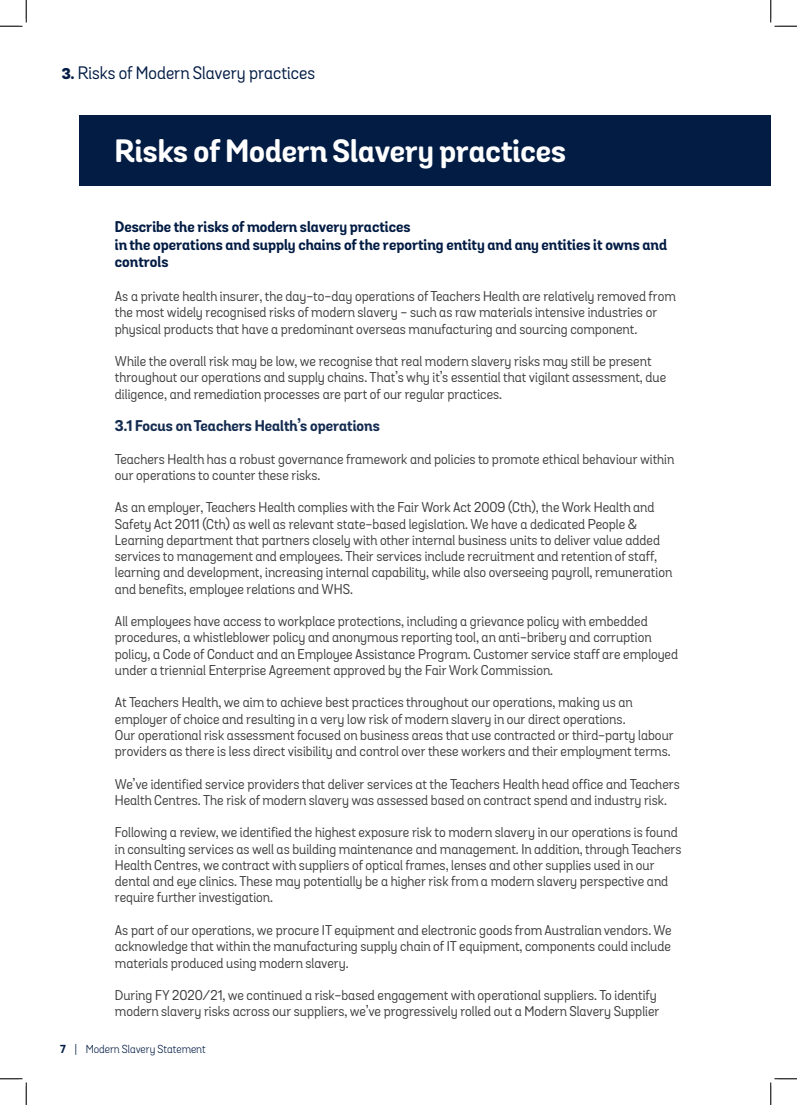
<style>
.page{position:relative;width:797px;height:1105px;background:#fff}
.page>*{position:absolute;margin:0;border:0;box-sizing:border-box;transform-origin:0 0}
.t1{font:700 31.25px "Grota Sans Alt Rd";color:#fff}
.Sections{font:17.5px "Grota Sans Alt Rd";color:#031c44}
.Sub_Heading_2{font:700 15px/17.5px "Grota Sans Alt Rd";color:#031c44}
.Body_Copy{font:700 15px "Grota Sans Alt Rd";color:#152c51}
.Body_Copy-2{font:13.75px/16.2px "Grota Sans Alt Rd";color:#3e3e3f}
.Sub_Heading_2-2{font:13.75px/16.2px "Grota Sans Alt Rd";color:#3e3e3f}
.t2{font:11.25px "Grota Sans Alt Rd";color:#031c44}
.s1{font-weight:800;font-size:15px}
.s2{font-weight:700}
</style>
<div class="page">
<div style="left:79px;top:115px;width:691px;height:71px;background:#031c44"></div>
<svg style="left:0;top:0;width:27px;height:27px"></svg>
<svg style="left:0;top:1078px;width:27px;height:27px"></svg>
<svg style="left:770px;top:0;width:27px;height:27px"></svg>
<svg style="left:770px;top:1078px;width:27px;height:27px"></svg>
<p class="Sections" style="left:62px;top:63px;width:255px"><span class="s1">3.</span> Risks of Modern Slavery practices</p>
<p class="t1" style="left:115px;top:132px;width:453px">Risks of Modern Slavery practices</p>
<p class="Sub_Heading_2" style="left:115px;top:219px;width:553px">Describe the risks of modern slavery practices<br>in the operations and supply chains of the reporting entity and any entities it owns and controls</p>
<p class="Body_Copy-2" style="left:115px;top:289px;width:562px">As a private health insurer, the day-to-day operations of Teachers Health are relatively removed from the most widely recognised risks of modern slavery - such as raw materials intensive industries or physical products that have a predominant overseas manufacturing and sourcing component.</p>
<p class="Sub_Heading_2-2" style="left:115px;top:354px;width:553px">While the overall risk may be low, we recognise that real modern slavery risks may still be present throughout our operations and supply chains. That’s why it’s essential that vigilant assessment, due diligence, and remediation processes are part of our regular practices.</p>
<p class="Body_Copy" style="left:115px;top:417px;width:266px">3.1 Focus on Teachers Health’s operations</p>
<p class="Body_Copy-2" style="left:115px;top:451px;width:561px">Teachers Health has a robust governance framework and policies to promote ethical behaviour within our operations to counter these risks.</p>
<p class="Body_Copy-2" style="left:115px;top:500px;width:559px">As an employer, Teachers Health complies with the Fair Work Act 2009 (Cth), the Work Health and Safety Act 2011 (Cth) as well as relevant state-based legislation. We have a dedicated People &amp; Learning department that partners closely with other internal business units to deliver value added services to management and employees. Their services include recruitment and retention of staff, learning and development, increasing internal capability, while also overseeing payroll, remuneration and benefits, employee relations and WHS.</p>
<p class="Body_Copy-2" style="left:115px;top:614px;width:565px">All employees have access to workplace protections, including a grievance policy with embedded procedures, a whistleblower policy and anonymous reporting tool, an anti-bribery and corruption policy, a Code of Conduct and an Employee Assistance Program. Customer service staff are employed under a triennial Enterprise Agreement approved by the Fair Work Commission.</p>
<p class="Body_Copy-2" style="left:115px;top:695px;width:519px">At Teachers Health, we aim to achieve best practices throughout our operations, making us an employer of choice and resulting in a very low risk of modern slavery in our direct operations.</p>
<p class="Body_Copy-2" style="left:115px;top:727px;width:560px">Our operational risk assessment focused on business areas that use contracted or third-party labour providers as there is less direct visibility and control over these workers and their employment terms.</p>
<p class="Body_Copy-2" style="left:115px;top:776px;width:566px">We’ve identified service providers that deliver services at the Teachers Health head office and Teachers<br>Health Centres. The risk of modern slavery was assessed based on contract spend and industry risk.</p>
<p class="Body_Copy-2" style="left:115px;top:825px;width:568px">Following a review, we identified the highest exposure risk to modern slavery in our operations is found in consulting services as well as building maintenance and management. In addition, through Teachers Health Centres, we contract with suppliers of optical frames, lenses and other supplies used in our dental and eye clinics. These may potentially be a higher risk from a modern slavery perspective and require further investigation.</p>
<p class="Body_Copy-2" style="left:115px;top:922px;width:558px;text-align:justify">As part of our operations, we procure IT equipment and electronic goods from Australian vendors. We acknowledge that within the manufacturing supply chain of IT equipment, components could include materials produced using modern slavery.</p>
<p class="Body_Copy-2" style="left:115px;top:987px;width:546px">During FY 2020/21, we continued a risk-based engagement with operational suppliers. To identify modern slavery risks across our suppliers, we’ve progressively rolled out a Modern Slavery Supplier</p>
<p class="t2" style="left:60px;top:1043px;width:147px"><span class="s2">7</span> | Modern Slavery Statement</p>
</div>
